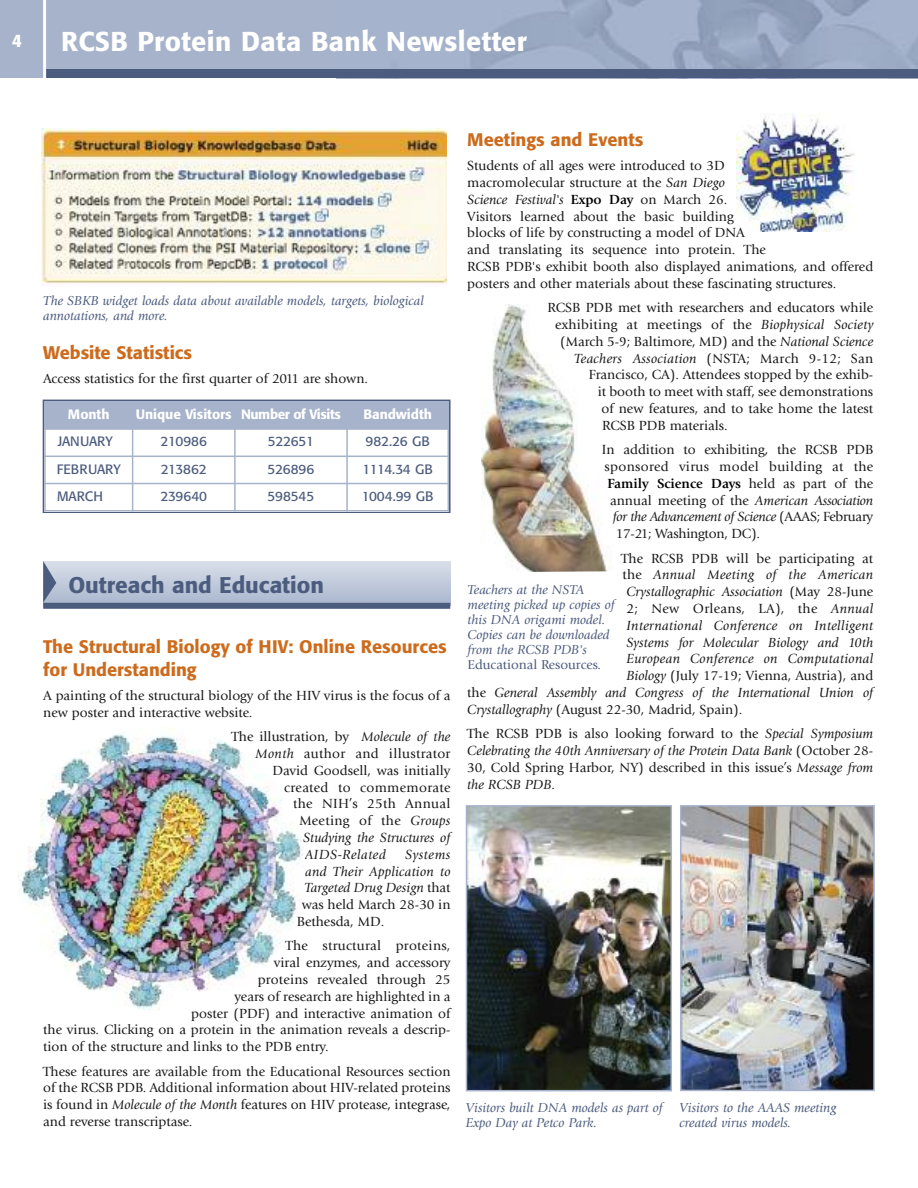
<style>
.page{position:relative;width:918px;height:1188px;background:#fff}
.page>*{position:absolute;margin:0;border:0;box-sizing:border-box;transform-origin:0 0}
.t1{font:500 27px "Formata";letter-spacing:.015em;color:#fff}
.t2{font:500 22.5px "Formata";color:#4c5c7e}
.t3{font:500 18px/22.5px "Formata";color:#cd6b1d}
.t4{font:500 18px "Formata";color:#fff}
.t5{font:13.8px/16.8px "Giovanni Std";color:#191919}
.t6{font:italic 13.8px "Giovanni Std";letter-spacing:.005em;color:#191919}
.t7{font:13.8px "Giovanni Std";letter-spacing:.02em;color:#191919}
.t8{font:italic 13.8px "Giovanni Std";letter-spacing:-.015em;color:#191919}
.t9{font:700 13.8px "Giovanni Std";color:#000}
.t10{font:italic 13.8px "Giovanni Std";letter-spacing:.035em;color:#191919}
.t11{font:italic 13.5px/15px "Giovanni Std";color:#4c5c7e}
.t12{font:13.5px "Formata";color:#4c5c7e}
.t13{font:500 13.5px "Formata";letter-spacing:-.02em;color:#fff}
.t14{font:500 13.5px "Formata";color:#fff}
.s1{font-style:italic}
.s2{font-style:normal}
.s3{font-weight:700;color:#000}
.s4{font-weight:400;color:#191919}
</style>
<div class="page">
<div style="left:0;top:0;width:918px;height:78px;background:#a6b3cb"></div>
<img style="left:470px;top:0;width:448px;height:69px">
<div style="left:45px;top:69px;width:873px;height:9px;background:#4c5c7e"></div>
<hr style="left:43px;top:0;width:3px;height:79px;background:#fff">
<svg style="left:56px;top:561px;width:394px;height:42px;background:#c2cbdb"></svg>
<div style="left:43px;top:603px;width:407px;height:6px;background:#4c5c7e"></div>
<svg style="left:43px;top:561px;width:13px;height:42px"></svg>
<div style="left:43px;top:400px;width:408px;height:113px;border:2px solid #4c5c7e"></div>
<div style="left:44px;top:401px;width:89px;height:28px;background:#a6b3cb"></div>
<div style="left:133px;top:401px;width:102px;height:28px;background:#a6b3cb"></div>
<div style="left:235px;top:401px;width:112px;height:28px;background:#a6b3cb"></div>
<div style="left:347px;top:401px;width:102px;height:28px;background:#a6b3cb"></div>
<hr style="left:44px;top:401px;width:2px;height:111px;background:#a6b3cb">
<hr style="left:132px;top:401px;width:1px;height:111px;background:#a6b3cb">
<hr style="left:234px;top:401px;width:2px;height:111px;background:#a6b3cb">
<hr style="left:346px;top:401px;width:2px;height:111px;background:#a6b3cb">
<hr style="left:448px;top:401px;width:1px;height:111px;background:#a6b3cb">
<hr style="left:44px;top:428px;width:405px;height:2px;background:#a6b3cb">
<hr style="left:44px;top:456px;width:405px;height:1px;background:#a6b3cb">
<hr style="left:44px;top:483px;width:405px;height:1px;background:#a6b3cb">
<hr style="left:44px;top:510px;width:405px;height:2px;background:#a6b3cb">
<img style="left:737px;top:113px;width:117px;height:118px">
<img style="left:481px;top:305px;width:129px;height:267px">
<img style="left:469px;top:808px;width:200px;height:280px">
<div style="left:466px;top:805px;width:206px;height:286px;border:2px solid #a6b3cb"></div>
<img style="left:683px;top:808px;width:189px;height:280px">
<div style="left:680px;top:805px;width:195px;height:286px;border:2px solid #a6b3cb"></div>
<img style="left:17px;top:727px;width:288px;height:284px;border-radius:50%">
<img style="left:42px;top:128px;width:404px;height:157px">
<h3 class="t4" style="left:12px;top:33px;width:12px">4</h3>
<h1 class="t1" style="left:61px;top:30px;width:467px">RCSB Protein Data Bank Newsletter</h1>
<p class="t11" style="left:43px;top:294px;width:382px">The SBKB widget loads data about available models, targets, biological annotations, and more.</p>
<h3 class="t3" style="left:43px;top:343px;width:150px">Website Statistics</h3>
<p class="t5" style="left:43px;top:371px;width:326px">Access statistics for the first quarter of 2011 are shown.</p>
<p class="t14" style="left:68px;top:409px;width:43px">Month</p>
<p class="t13" style="left:136px;top:409px;width:207px">Unique Visitors Number of Visits</p>
<p class="t14" style="left:363px;top:409px;width:70px">Bandwidth</p>
<p class="t12" style="left:58px;top:436px;width:56px">JANUARY</p>
<p class="t12" style="left:161px;top:436px;width:48px">210986</p>
<p class="t12" style="left:268px;top:436px;width:48px">522651</p>
<p class="t12" style="left:366px;top:436px;width:66px">982.26 GB</p>
<p class="t12" style="left:57px;top:463px;width:65px">FEBRUARY</p>
<p class="t12" style="left:161px;top:463px;width:48px">213862</p>
<p class="t12" style="left:268px;top:463px;width:48px">526896</p>
<p class="t12" style="left:362px;top:463px;width:72px">1114.34 GB</p>
<p class="t12" style="left:57px;top:490px;width:47px">MARCH</p>
<p class="t12" style="left:160px;top:490px;width:48px">239640</p>
<p class="t12" style="left:268px;top:490px;width:48px">598545</p>
<p class="t12" style="left:362px;top:490px;width:73px">1004.99 GB</p>
<h2 class="t2" style="left:68px;top:576px;width:257px">Outreach and Education</h2>
<h3 class="t3" style="left:43px;top:637px;width:405px">The Structural Biology of HIV: Online Resources for Understanding</h3>
<p class="t5" style="left:43px;top:688px;width:409px">A painting of the structural biology of the HIV virus is the focus of a new poster and interactive website.</p>
<p class="t5" style="left:232px;top:729px;width:221px">The illustration, by <span class="s1">Molecule of the</span></p>
<p class="t7" style="left:256px;top:748px;width:196px"><span class="s1">Month</span> author and illustrator</p>
<p class="t5" style="left:272px;top:763px;width:180px">David Goodsell, was initially</p>
<p class="t7" style="left:284px;top:782px;width:168px">created to commemorate</p>
<p class="t7" style="left:293px;top:799px;width:159px">the NIH’s 25th Annual</p>
<p class="t7" style="left:299px;top:815px;width:153px">Meeting of the <span class="s1">Groups</span></p>
<p class="t6" style="left:303px;top:832px;width:149px">Studying the Structures of</p>
<p class="t10" style="left:305px;top:849px;width:83px">AIDS-Related</p>
<p class="t10" style="left:405px;top:849px;width:47px">Systems</p>
<p class="t6" style="left:305px;top:866px;width:147px">and Their Application to</p>
<p class="t6" style="left:305px;top:883px;width:147px">Targeted Drug Design <span class="s2">that</span></p>
<p class="t5" style="left:302px;top:897px;width:150px">was held March 28-30 in</p>
<p class="t5" style="left:297px;top:914px;width:89px">Bethesda, MD.</p>
<p class="t7" style="left:285px;top:941px;width:167px">The structural proteins,</p>
<p class="t5" style="left:274px;top:955px;width:178px">viral enzymes, and accessory</p>
<p class="t5" style="left:258px;top:972px;width:194px">proteins revealed through 25</p>
<p class="t5" style="left:235px;top:989px;width:217px">years of research are highlighted in a</p>
<p class="t5" style="left:191px;top:1006px;width:261px">poster (PDF) and interactive animation of</p>
<p class="t5" style="left:43px;top:1023px;width:409px">the virus. Clicking on a protein in the animation reveals a descrip-</p>
<p class="t5" style="left:43px;top:1039px;width:287px">tion of the structure and links to the PDB entry.</p>
<p class="t5" style="left:43px;top:1064px;width:409px;text-align:justify">These features are available from the Educational Resources section of the RCSB PDB. Additional information about HIV-related proteins is found in <span class="s1">Molecule of the Month</span> features on HIV protease, integrase, and reverse transcriptase.</p>
<h3 class="t3" style="left:467px;top:130px;width:178px">Meetings and Events</h3>
<p class="t5" style="left:467px;top:158px;width:408px">Students of all ages were introduced to 3D<br>macromolecular structure at the <span class="s1">San Diego<br>Science Festival's</span> <span class="s3">Expo Day</span> on March 26.<br>Visitors learned about the basic building<br>blocks of life by constructing a model of DNA<br>and translating its sequence into protein. The<br>RCSB PDB's exhibit booth also displayed animations, and offered posters and other materials about these fascinating structures.</p>
<p class="t5" style="left:548px;top:300px;width:327px">RCSB PDB met with researchers and educators while</p>
<p class="t5" style="left:555px;top:317px;width:320px">exhibiting at meetings of the <span class="s1">Biophysical Society</span></p>
<p class="t5" style="left:560px;top:334px;width:315px">(March 5-9; Baltimore, MD) and the <span class="s1">National Science</span></p>
<p class="t6" style="left:574px;top:353px;width:301px">Teachers Association <span class="s2">(NSTA; March 9-12; San</span></p>
<p class="t5" style="left:589px;top:368px;width:286px">Francisco, CA). Attendees stopped by the exhib-</p>
<p class="t5" style="left:598px;top:384px;width:277px">it booth to meet with staff, see demonstrations</p>
<p class="t5" style="left:601px;top:401px;width:273px">of new features, and to take home the latest</p>
<p class="t5" style="left:602px;top:418px;width:127px">RCSB PDB materials.</p>
<p class="t5" style="left:602px;top:442px;width:273px">In addition to exhibiting, the RCSB PDB</p>
<p class="t7" style="left:605px;top:461px;width:270px">sponsored virus model building at the</p>
<p class="t9" style="left:607px;top:478px;width:267px">Family Science Days <span class="s4">held as part of the</span></p>
<p class="t8" style="left:610px;top:495px;width:265px"><span class="s2">annual meeting of the</span> American Association</p>
<p class="t8" style="left:613px;top:511px;width:262px">for the Advancement of Science <span class="s2">(AAAS; February</span></p>
<p class="t5" style="left:616px;top:526px;width:146px">17-21; Washington, DC).</p>
<p class="t5" style="left:621px;top:551px;width:254px">The RCSB PDB will be participating at</p>
<p class="t6" style="left:622px;top:569px;width:252px"><span class="s2">the</span> Annual Meeting of the American</p>
<p class="t6" style="left:626px;top:586px;width:248px">Crystallographic Association <span class="s2">(May 28-June</span></p>
<p class="t7" style="left:626px;top:603px;width:248px">2; New Orleans, LA), the <span class="s1">Annual</span></p>
<p class="t6" style="left:626px;top:620px;width:248px">International Conference on Intelligent</p>
<p class="t6" style="left:626px;top:637px;width:248px">Systems for Molecular Biology and 10th</p>
<p class="t6" style="left:626px;top:653px;width:248px">European Conference on Computational</p>
<p class="t5" style="left:626px;top:668px;width:248px"><span class="s1">Biology</span> (July 17-19; Vienna, Austria), and</p>
<p class="t6" style="left:467px;top:687px;width:408px"><span class="s2">the</span> General Assembly and Congress of the International Union of</p>
<p class="t5" style="left:467px;top:702px;width:277px"><span class="s1">Crystallography</span> (August 22-30, Madrid, Spain).</p>
<p class="t5" style="left:467px;top:726px;width:408px;text-align:justify">The RCSB PDB is also looking forward to the <span class="s1">Special Symposium Celebrating the 40th Anniversary of the Protein Data Bank</span> (October 28- 30, Cold Spring Harbor, NY) described in this issue’s <span class="s1">Message from the RCSB PDB</span>.</p>
<p class="t11" style="left:468px;top:583px;width:149px">Teachers at the NSTA meeting picked up copies of this DNA origami model.<br>Copies can be downloaded from the RCSB PDB's<br><span class="s2">Educational Resources</span>.</p>
<p class="t11" style="left:466px;top:1101px;width:199px">Visitors built DNA models as part of<br>Expo Day at Petco Park.</p>
<p class="t11" style="left:679px;top:1101px;width:159px">Visitors to the AAAS meeting created virus models.</p>
</div>
